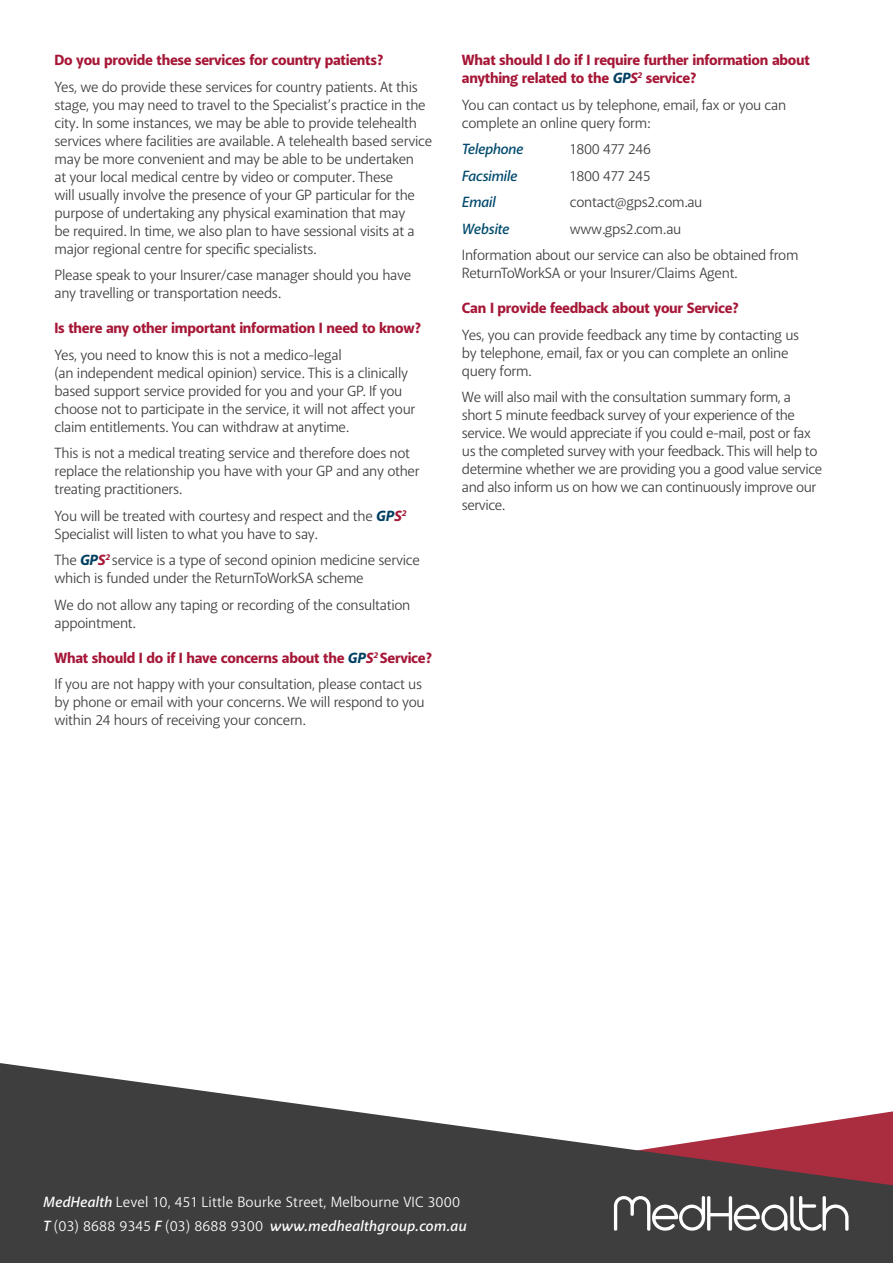
<style>
.page{position:relative;width:893px;height:1263px;background:#fff}
.page>*{position:absolute;margin:0;border:0;box-sizing:border-box;transform-origin:0 0}
.t1{font:300 54px "Arista 2.0 Alternate";letter-spacing:-.02em;color:#fff}
.t2{font:15px/18px "Akagi";letter-spacing:-.02em;color:#3e3e3f}
.t3{font:800 15px/18px "Akagi";letter-spacing:-.02em;color:#a61737}
.t4{font:15px "Akagi";letter-spacing:.01em;color:#fff}
.t5{font:italic 600 15px "Akagi";letter-spacing:.015em;color:#fff}
.t6{font:italic 600 15px "Akagi";letter-spacing:-.02em;color:#004a6d}
.s1{font-weight:800;font-style:italic;color:#003f61}
.s2{font-weight:800;font-style:italic;color:#a61737}
.s3{font-style:italic;color:#003f61}
.s4{font-style:italic}
.s5{font-weight:600;font-style:italic}
.s6{font-weight:400;font-style:normal}
</style>
<div class="page">
<svg style="left:0;top:1063px;width:893px;height:200px;fill:#3e3e3f"></svg>
<p class="t3" style="left:55px;top:52px;width:330px">Do you provide these services for country patients?</p>
<p class="t2" style="left:55px;top:78px;width:379px">Yes, we do provide these services for country patients. At this stage, you may need to travel to the Specialist’s practice in the city. In some instances, we may be able to provide telehealth services where facilities are available. A telehealth based service may be more convenient and may be able to be undertaken<br>at your local medical centre by video or computer. These<br>will usually involve the presence of your GP particular for the purpose of undertaking any physical examination that may<br>be required. In time, we also plan to have sessional visits at a major regional centre for specific specialists.</p>
<p class="t2" style="left:55px;top:266px;width:358px">Please speak to your Insurer/case manager should you have any travelling or transportation needs.</p>
<p class="t3" style="left:55px;top:320px;width:368px">Is there any other important information I need to know?</p>
<p class="t2" style="left:55px;top:346px;width:362px">Yes, you need to know this is not a medico-legal<br>(an independent medical opinion) service. This is a clinically based support service provided for you and your GP. If you choose not to participate in the service, it will not affect your claim entitlements. You can withdraw at anytime.</p>
<p class="t2" style="left:55px;top:444px;width:367px">This is not a medical treating service and therefore does not replace the relationship you have with your GP and any other treating practitioners.</p>
<p class="t2" style="left:55px;top:507px;width:353px">You will be treated with courtesy and respect and the <span class="s1">GP</span><span class="s2">S</span><sup>2<br></sup>Specialist will listen to what you have to say.</p>
<p class="t2" style="left:55px;top:551px;width:367px">The <span class="s1">GP</span><span class="s2">S</span><sup>2</sup> service is a type of second opinion medicine service which is funded under the ReturnToWorkSA scheme</p>
<p class="t2" style="left:55px;top:596px;width:357px">We do not allow any taping or recording of the consultation appointment.</p>
<p class="t3" style="left:55px;top:649px;width:379px">What should I do if I have concerns about the <span class="s3">GP</span><span class="s4">S</span><sup>2</sup> Service?</p>
<p class="t2" style="left:55px;top:675px;width:372px">If you are not happy with your consultation, please contact us by phone or email with your concerns. We will respond to you within 24 hours of receiving your concern.</p>
<p class="t3" style="left:462px;top:52px;width:349px">What should I do if I require further information about anything related to the <span class="s3">GP</span><span class="s4">S</span><sup>2</sup> service?</p>
<p class="t2" style="left:462px;top:96px;width:326px">You can contact us by telephone, email, fax or you can complete an online query form:</p>
<p class="t6" style="left:462px;top:140px;width:63px">Telephone</p>
<p class="t2" style="left:570px;top:140px;width:82px">1800 477 246</p>
<p class="t6" style="left:462px;top:166px;width:57px">Facsimile</p>
<p class="t2" style="left:570px;top:167px;width:82px">1800 477 245</p>
<p class="t6" style="left:462px;top:193px;width:35px">Email</p>
<p class="t2" style="left:570px;top:193px;width:134px">contact@gps2.com.au</p>
<p class="t6" style="left:462px;top:219px;width:49px">Website</p>
<p class="t2" style="left:570px;top:220px;width:113px">www.gps2.com.au</p>
<p class="t2" style="left:462px;top:246px;width:338px">Information about our service can also be obtained from<br>ReturnToWorkSA or your Insurer/Claims Agent.</p>
<p class="t3" style="left:462px;top:300px;width:278px">Can I provide feedback about your Service?</p>
<p class="t2" style="left:462px;top:326px;width:339px">Yes, you can provide feedback any time by contacting us by telephone, email, fax or you can complete an online query form.</p>
<p class="t2" style="left:462px;top:388px;width:362px">We will also mail with the consultation summary form, a short 5 minute feedback survey of your experience of the service. We would appreciate if you could e-mail, post or fax us the completed survey with your feedback. This will help to determine whether we are providing you a good value service and also inform us on how we can continuously improve our service.</p>
<p class="t4" style="left:43px;top:1193px;width:418px"><span class="s5">MedHealth</span> Level 10, 451 Little Bourke Street, Melbourne VIC 3000</p>
<p class="t5" style="left:43px;top:1217px;width:425px">T <span class="s6">(03) 8688 9345</span> F <span class="s6">(03) 8688 9300</span> www.medhealthgroup.com.au</p>
<p class="t1" style="left:612px;top:1182px;width:238px">MedHealth</p>
</div>
